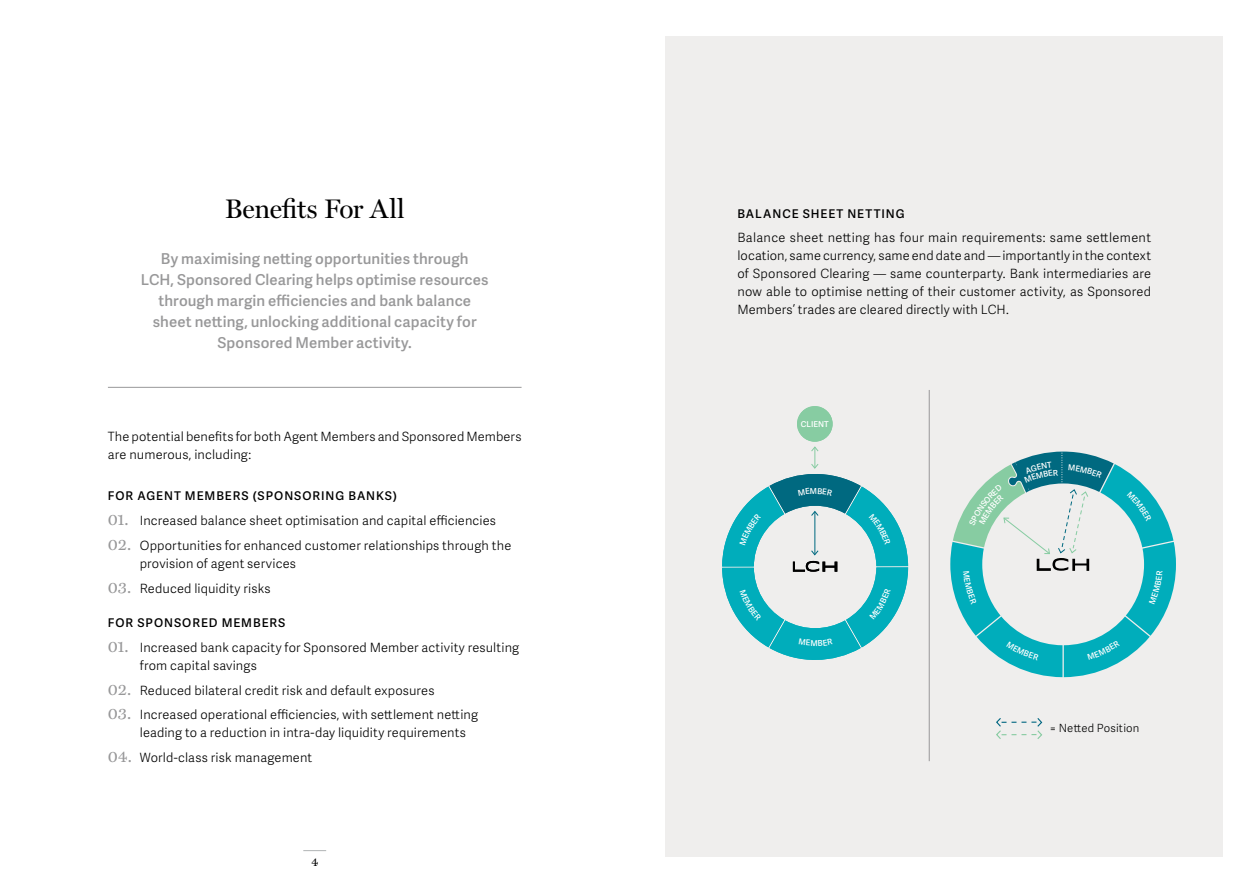
<style>
.page{position:relative;width:1259px;height:893px;background:#fff}
.page>*{position:absolute;margin:0;border:0;box-sizing:border-box;transform-origin:0 0}
.t1{font:27px "Miller Display";letter-spacing:-.005em;color:#000}
.t2{font:600 15px/21px "Adelle Sans";letter-spacing:.005em;color:#989899;text-align:center}
.t3{font:300 12.75px/18px "Adelle Sans";letter-spacing:.01em;color:#000}
.t4{font:600 12px "Adelle Sans";letter-spacing:.08em;color:#000}
.t5{font:12px "Miller Text";color:#000}
.t6{font:300 11.25px "Adelle Sans";letter-spacing:.02em;color:#000}
.t7{font:600 8.1px "Adelle Sans";color:#fff}
.t8{font:600 6.45px "Adelle Sans";color:#fff}
.s1{font-family:"Miller Text";font-weight:400;font-size:16.5px;color:#989899}
</style>
<div class="page">
<div style="left:665px;top:36px;width:557px;height:821px;background:#efeeed"></div>
<svg style="left:303px;top:850px;width:23px;height:1px"></svg>
<hr style="left:108px;top:387px;width:413px;height:1px;background:#989899">
<hr style="left:929px;top:390px;width:1px;height:371px;background:#989899">
<div style="left:797px;top:406px;width:35px;height:36px;background:#87cca2;border-radius:50%"></div>
<svg style="left:996px;top:718px;width:47px;height:21px"></svg>
<svg style="left:950px;top:452px;width:226px;height:225px"></svg>
<svg style="left:722px;top:446px;width:186px;height:214px"></svg>
<h1 class="t1" style="left:225px;top:193px;width:181px">Benefits For All</h1>
<p class="t2" style="left:141px;top:248px;width:349px">By maximising netting opportunities through<br>LCH, Sponsored Clearing helps optimise resources through margin efficiencies and bank balance sheet netting, unlocking additional capacity for Sponsored Member activity.</p>
<p class="t3" style="left:108px;top:427px;width:415px">The potential benefits for both Agent Members and Sponsored Members are numerous, including:</p>
<p class="t4" style="left:108px;top:487px;width:290px">FOR AGENT MEMBERS (SPONSORING BANKS)</p>
<p class="t3" style="left:108px;top:511px;width:389px"><span class="s1">01.</span> Increased balance sheet optimisation and capital efficiencies</p>
<p class="t3" style="left:140px;top:536px;width:373px;text-indent:-32px"><span class="s1">02.</span> Opportunities for enhanced customer relationships through the provision of agent services</p>
<p class="t3" style="left:108px;top:579px;width:164px"><span class="s1">03.</span> Reduced liquidity risks</p>
<p class="t4" style="left:108px;top:614px;width:179px">FOR SPONSORED MEMBERS</p>
<p class="t3" style="left:140px;top:638px;width:381px;text-indent:-32px"><span class="s1">01.</span> Increased bank capacity for Sponsored Member activity resulting from capital savings</p>
<p class="t3" style="left:108px;top:681px;width:328px"><span class="s1">02.</span> Reduced bilateral credit risk and default exposures</p>
<p class="t3" style="left:140px;top:705px;width:340px;text-indent:-32px"><span class="s1">03.</span> Increased operational efficiencies, with settlement netting leading to a reduction in intra-day liquidity requirements</p>
<p class="t3" style="left:108px;top:748px;width:206px"><span class="s1">04.</span> World-class risk management</p>
<p class="t5" style="left:311px;top:854px;width:8px">4</p>
<p class="t4" style="left:737px;top:205px;width:169px">BALANCE SHEET NETTING</p>
<p class="t3" style="left:737px;top:228px;width:415px;text-align:justify">Balance sheet netting has four main requirements: same settlement location, same currency, same end date and — importantly in the context of Sponsored Clearing — same counterparty. Bank intermediaries are now able to optimise netting of their customer activity, as Sponsored Members’ trades are cleared directly with LCH.</p>
<p class="t7" style="left:801px;top:418px;width:29px">CLIENT</p>
<p class="t8" style="left:804px;top:419px;width:24px">CLIENT</p>
<p class="t6" style="left:1049px;top:720px;width:91px">= Netted Position</p>
</div>
